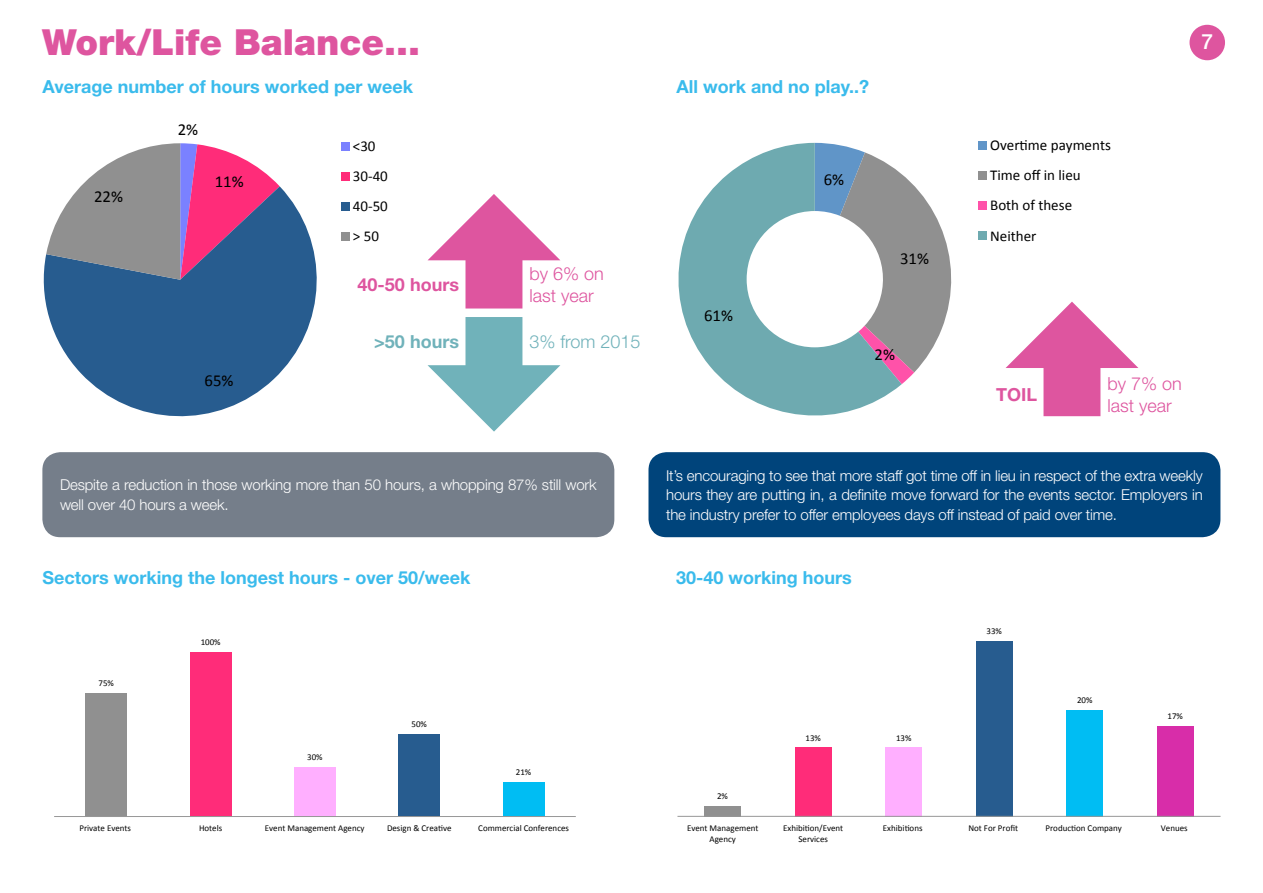
<style>
.page{position:relative;width:1263px;height:893px;background:#fff}
.page>*{position:absolute;margin:0;border:0;box-sizing:border-box;transform-origin:0 0}
.Graph_Title{font:900 36px "Helvetica Neue LT Std";color:#de559f}
.Table_body{font:500 21px "Helvetica Neue LT Std";color:#fff}
.Graph_Title-2{font:700 18px "Helvetica Neue LT Std";color:#3abbec}
.Graph_Title-3{font:300 18px "Helvetica Neue LT Std";color:#de559f}
.Graph_Title-4{font:700 18px "Helvetica Neue LT Std";color:#de559f}
.Graph_Title-5{font:300 18px "Helvetica Neue LT Std";color:#70b2ba}
.Graph_Title-6{font:700 18px "Helvetica Neue LT Std";color:#70b2ba}
.t1{font:16.8px "Calibri";color:#000}
.t2{font:16.65px "Calibri";color:#000}
.Highest{font:300 15px/19.5px "Helvetica Neue LT Std";letter-spacing:-.01em;color:#fff}
.t3{font:15px/30.2px "Calibri";color:#000}
.t4{font:9px/10.8px "Calibri";color:#000;text-align:center}
</style>
<div class="page">
<div style="left:42px;top:452px;width:572px;height:85px;background:#757e8a;border-radius:18px"></div>
<svg style="left:427px;top:317px;width:133px;height:115px"></svg>
<svg style="left:427px;top:194px;width:133px;height:114px"></svg>
<div style="left:1189px;top:25px;width:36px;height:35px;background:#de559f;border-radius:50%"></div>
<svg style="left:1005px;top:302px;width:133px;height:114px"></svg>
<div style="left:648px;top:452px;width:572px;height:85px;background:#00447b;border-radius:18px"></div>
<div style="left:795px;top:747px;width:36px;height:69px;background:#ff2c79"></div>
<div style="left:886px;top:747px;width:36px;height:69px;background:#ffafff"></div>
<div style="left:976px;top:641px;width:36px;height:175px;background:#275c8f"></div>
<div style="left:1067px;top:710px;width:36px;height:106px;background:#00bdf3"></div>
<div style="left:1157px;top:726px;width:36px;height:90px;background:#d82da9"></div>
<div style="left:704px;top:806px;width:37px;height:10px;background:#909090"></div>
<hr style="left:677px;top:816px;width:543px;height:1px;background:#979797">
<svg style="left:43px;top:186px;width:274px;height:231px;fill:#275c8f"></svg>
<svg style="left:46px;top:143px;width:234px;height:137px"></svg>
<svg style="left:902px;top:174px;width:50px;height:210px"></svg>
<svg style="left:678px;top:143px;width:224px;height:273px"></svg>
<div style="left:979px;top:141px;width:8px;height:9px;background:#6095c8"></div>
<div style="left:979px;top:171px;width:8px;height:9px;background:#909090"></div>
<div style="left:979px;top:202px;width:8px;height:8px;background:#ff52a9"></div>
<div style="left:979px;top:232px;width:8px;height:8px;background:#6eaab0"></div>
<div style="left:341px;top:142px;width:9px;height:8px;background:#7a81ff"></div>
<div style="left:341px;top:172px;width:9px;height:8px;background:#ff2c79"></div>
<div style="left:341px;top:202px;width:9px;height:8px;background:#275c8f"></div>
<div style="left:341px;top:232px;width:9px;height:9px;background:#909090"></div>
<div style="left:190px;top:652px;width:41px;height:164px;background:#ff2c79"></div>
<div style="left:294px;top:767px;width:42px;height:49px;background:#ffafff"></div>
<div style="left:398px;top:734px;width:42px;height:82px;background:#275c8f"></div>
<div style="left:503px;top:782px;width:41px;height:34px;background:#00bdf3"></div>
<div style="left:85px;top:693px;width:42px;height:123px;background:#909090"></div>
<hr style="left:54px;top:816px;width:521px;height:1px;background:#979797">
<p class="Graph_Title" style="left:42px;top:20px;width:380px">Work/Life Balance...</p>
<p class="Graph_Title-2" style="left:43px;top:75px;width:372px">Average number of hours worked per week</p>
<p class="t1" style="left:178px;top:119px;width:22px">2%</p>
<p class="Graph_Title-2" style="left:676px;top:75px;width:194px">All work and no play..?</p>
<p class="t1" style="left:94px;top:186px;width:30px">22%</p>
<p class="t1" style="left:215px;top:171px;width:30px">11%</p>
<p class="t1" style="left:205px;top:370px;width:30px">65%</p>
<p class="t3" style="left:353px;top:131px;width:37px">&lt;30<br>30-40<br>40-50 &gt; 50</p>
<p class="t3" style="left:990px;top:130px;width:122px">Over+me payments<br>Time off in lieu<br>Both of these<br>Neither</p>
<p class="t3" style="left:1032px;top:161px;width:6px">f</p>
<p class="t2" style="left:824px;top:169px;width:22px">6%</p>
<p class="Graph_Title-4" style="left:358px;top:273px;width:103px">40-50 hours</p>
<p class="Graph_Title-3" style="left:529px;top:263px;width:76px">by 6% on</p>
<p class="Graph_Title-3" style="left:529px;top:284px;width:66px">last year</p>
<p class="Graph_Title-6" style="left:374px;top:331px;width:86px">&gt;50 hours</p>
<p class="Graph_Title-5" style="left:529px;top:331px;width:113px">3% from 2015</p>
<p class="t2" style="left:704px;top:304px;width:30px">61%</p>
<p class="t2" style="left:900px;top:248px;width:30px">31%</p>
<p class="t2" style="left:874px;top:344px;width:22px">2%</p>
<p class="Graph_Title-4" style="left:996px;top:383px;width:42px">TOIL</p>
<p class="Graph_Title-3" style="left:1107px;top:373px;width:76px">by 7% on</p>
<p class="Graph_Title-3" style="left:1107px;top:394px;width:66px">last year</p>
<p class="Table_body" style="left:1201px;top:29px;width:13px">7</p>
<p class="Highest" style="left:60px;top:475px;width:538px">Despite a reduction in those working more than 50 hours, a whopping 87% still work well over 40 hours a week.</p>
<p class="Graph_Title-2" style="left:43px;top:566px;width:430px">Sectors working the longest hours - over 50/week</p>
<p class="t4" style="left:99px;top:678px;width:17px">75%</p>
<p class="t4" style="left:201px;top:637px;width:21px">100%</p>
<p class="t4" style="left:307px;top:752px;width:17px">30%</p>
<p class="t4" style="left:411px;top:719px;width:17px">50%</p>
<p class="t4" style="left:516px;top:767px;width:17px">21%</p>
<p class="t4" style="left:80px;top:823px;width:53px">Private Events</p>
<p class="t4" style="left:199px;top:823px;width:25px">Hotels</p>
<p class="t4" style="left:265px;top:823px;width:101px">Event Management Agency</p>
<p class="t4" style="left:387px;top:823px;width:66px">Design &amp; Crea?ve</p>
<p class="t4" style="left:478px;top:823px;width:92px">Commercial Conferences</p>
<p class="Highest" style="left:666px;top:465px;width:538px;text-align:justify">It’s encouraging to see that more staff got time off in lieu in respect of the extra weekly hours they are putting in, a definite move forward for the events sector. Employers in the industry prefer to offer employees days off instead of paid over time.</p>
<p class="Graph_Title-2" style="left:676px;top:566px;width:177px">30-40 working hours</p>
<p class="t4" style="left:717px;top:791px;width:12px">2%</p>
<p class="t4" style="left:805px;top:732px;width:17px">13%</p>
<p class="t4" style="left:896px;top:732px;width:17px">13%</p>
<p class="t4" style="left:986px;top:626px;width:17px">33%</p>
<p class="t4" style="left:1077px;top:695px;width:17px">20%</p>
<p class="t4" style="left:1167px;top:711px;width:17px">17%</p>
<p class="t4" style="left:687px;top:823px;width:73px">Event Management<br>Agency</p>
<p class="t4" style="left:783px;top:823px;width:62px">Exhibi8on/Event<br>Services</p>
<p class="t4" style="left:883px;top:823px;width:41px">Exhibi8ons</p>
<p class="t4" style="left:968px;top:823px;width:51px">Not For Profit</p>
<p class="t4" style="left:1045px;top:823px;width:78px">Produc8on Company</p>
<p class="t4" style="left:1161px;top:823px;width:28px">Venues</p>
</div>
